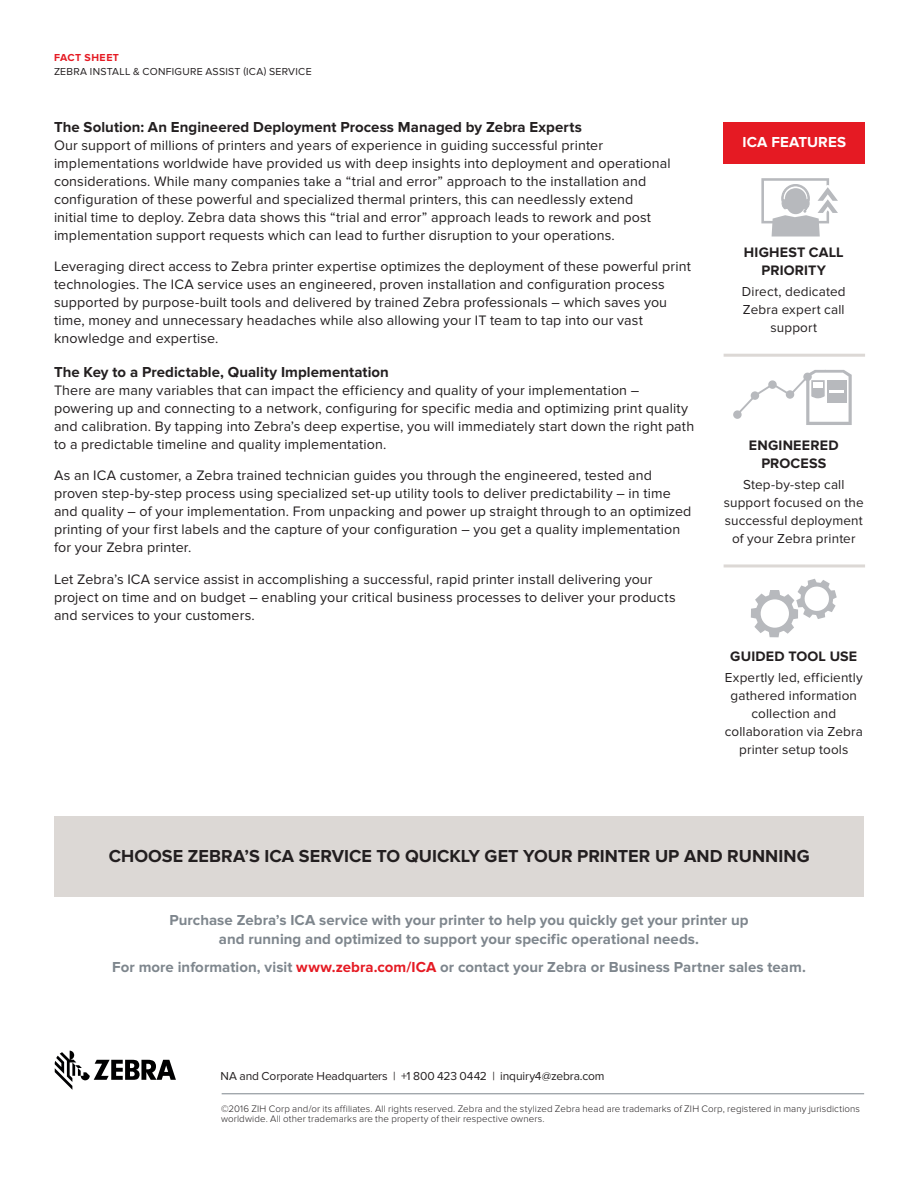
<style>
.page{position:relative;width:918px;height:1188px;background:#fff}
.page>*{position:absolute;margin:0;border:0;box-sizing:border-box;transform-origin:0 0}
.CTA-Call_To_Action{font:700 18px "Proxima Nova";letter-spacing:.005em;color:#231f20}
.CTA-Call_To_Action-2{font:700 15px "Proxima Nova";letter-spacing:.005em;color:#7e868d}
.Sub_Subhead_Black{font:700 15px "Proxima Nova";letter-spacing:.005em;color:#231f20}
.Sub_Subhead_Black-2{font:700 15px "Proxima Nova";letter-spacing:.01em;color:#fff}
.Body{font:14.25px/18px "Proxima Nova";letter-spacing:.01em;color:#231f20}
.CTA-Call_To_Action-3{font:700 14.25px/18px "Proxima Nova";letter-spacing:.01em;color:#231f20;text-align:center}
.CTA-Call_To_Action-4{font:13.5px/18px "Proxima Nova";letter-spacing:.01em;color:#231f20;text-align:center}
.Regional_Address{font:12px "Proxima Nova";letter-spacing:-.01em;color:#231f20}
.t1{font:10.5px "Proxima Nova";letter-spacing:.025em;color:#231f20}
.t2{font:700 10.5px "Proxima Nova";letter-spacing:.05em;color:#e51a23}
.Legal{font:300 9.75px/10.5px "Proxima Nova";letter-spacing:.015em;color:#231f20}
.s1{color:#e51a23}
</style>
<div class="page">
<svg style="left:55px;top:1051px;width:121px;height:39px"></svg>
<hr style="left:222px;top:1094px;width:642px;height:1px;background:#7e868d">
<div style="left:55px;top:816px;width:809px;height:81px;background:#dcd8d5"></div>
<div style="left:724px;top:122px;width:141px;height:41px;background:#e51a23"></div>
<hr style="left:724px;top:354px;width:141px;height:3px;background:#dcd8d5">
<hr style="left:724px;top:564px;width:141px;height:3px;background:#dcd8d5">
<svg style="left:751px;top:579px;width:86px;height:58px"></svg>
<div style="left:733px;top:410px;width:9px;height:9px;background:#b7b9bd;border-radius:50%"></div>
<svg style="left:736px;top:370px;width:116px;height:55px"></svg>
<div style="left:813px;top:382px;width:10px;height:5px;background:#fff"></div>
<div style="left:803px;top:373px;width:9px;height:8px;background:#b7b9bd;border-radius:50%"></div>
<svg style="left:761px;top:178px;width:77px;height:59px"></svg>
<p class="t2" style="left:54px;top:51px;width:67px">FACT SHEET</p>
<p class="t1" style="left:54px;top:66px;width:259px">ZEBRA INSTALL &amp; CONFIGURE ASSIST (ICA) SERVICE</p>
<p class="Sub_Subhead_Black" style="left:54px;top:118px;width:529px">The Solution: An Engineered Deployment Process Managed by Zebra Experts</p>
<p class="Body" style="left:54px;top:136px;width:618px">Our support of millions of printers and years of experience in guiding successful printer implementations worldwide have provided us with deep insights into deployment and operational considerations. While many companies take a “trial and error” approach to the installation and configuration of these powerful and specialized thermal printers, this can needlessly extend<br>initial time to deploy. Zebra data shows this “trial and error” approach leads to rework and post implementation support requests which can lead to further disruption to your operations.</p>
<p class="Body" style="left:54px;top:257px;width:638px">Leveraging direct access to Zebra printer expertise optimizes the deployment of these powerful print technologies. The ICA service uses an engineered, proven installation and configuration process supported by purpose-built tools and delivered by trained Zebra professionals – which saves you time, money and unnecessary headaches while also allowing your IT team to tap into our vast knowledge and expertise.</p>
<p class="Sub_Subhead_Black" style="left:54px;top:363px;width:336px">The Key to a Predictable, Quality Implementation</p>
<p class="Body" style="left:54px;top:381px;width:642px">There are many variables that can impact the efficiency and quality of your implementation – powering up and connecting to a network, configuring for specific media and optimizing print quality and calibration. By tapping into Zebra’s deep expertise, you will immediately start down the right path to a predictable timeline and quality implementation.</p>
<p class="Body" style="left:54px;top:467px;width:639px">As an ICA customer, a Zebra trained technician guides you through the engineered, tested and proven step-by-step process using specialized set-up utility tools to deliver predictability – in time and quality – of your implementation. From unpacking and power up straight through to an optimized printing of your first labels and the capture of your configuration – you get a quality implementation for your Zebra printer.</p>
<p class="Body" style="left:54px;top:570px;width:623px">Let Zebra’s ICA service assist in accomplishing a successful, rapid printer install delivering your project on time and on budget – enabling your critical business processes to deliver your products and services to your customers.</p>
<p class="Sub_Subhead_Black-2" style="left:743px;top:134px;width:105px">ICA FEATURES</p>
<p class="CTA-Call_To_Action-3" style="left:744px;top:244px;width:101px">HIGHEST CALL<br>PRIORITY</p>
<p class="CTA-Call_To_Action-4" style="left:742px;top:283px;width:105px">Direct, dedicated<br>Zebra expert call support</p>
<p class="CTA-Call_To_Action-3" style="left:749px;top:437px;width:91px">ENGINEERED<br>PROCESS</p>
<p class="CTA-Call_To_Action-4" style="left:724px;top:476px;width:142px">Step-by-step call support focused on the successful deployment of your Zebra printer</p>
<p class="CTA-Call_To_Action-3" style="left:730px;top:647px;width:129px">GUIDED TOOL USE</p>
<p class="CTA-Call_To_Action-4" style="left:725px;top:668px;width:140px">Expertly led, efficiently gathered information collection and collaboration via Zebra printer setup tools</p>
<p class="CTA-Call_To_Action" style="left:109px;top:846px;width:702px">CHOOSE ZEBRA’S ICA SERVICE TO QUICKLY GET YOUR PRINTER UP AND RUNNING</p>
<p class="CTA-Call_To_Action-2" style="left:169px;top:912px;width:581px">Purchase Zebra’s ICA service with your printer to help you quickly get your printer up</p>
<p class="CTA-Call_To_Action-2" style="left:219px;top:930px;width:482px">and running and optimized to support your specific operational needs.</p>
<p class="CTA-Call_To_Action-2" style="left:112px;top:958px;width:695px">For more information, visit <span class="s1">www.zebra.com/ICA</span> or contact your Zebra or Business Partner sales team.</p>
<p class="Regional_Address" style="left:221px;top:1069px;width:386px">NA and Corporate Headquarters | +1 800 423 0442 | inquiry4@zebra.com</p>
<p class="Legal" style="left:221px;top:1103px;width:641px">©2016 ZIH Corp and/or its affiliates. All rights reserved. Zebra and the stylized Zebra head are trademarks of ZIH Corp, registered in many jurisdictions worldwide. All other trademarks are the property of their respective owners.</p>
</div>
